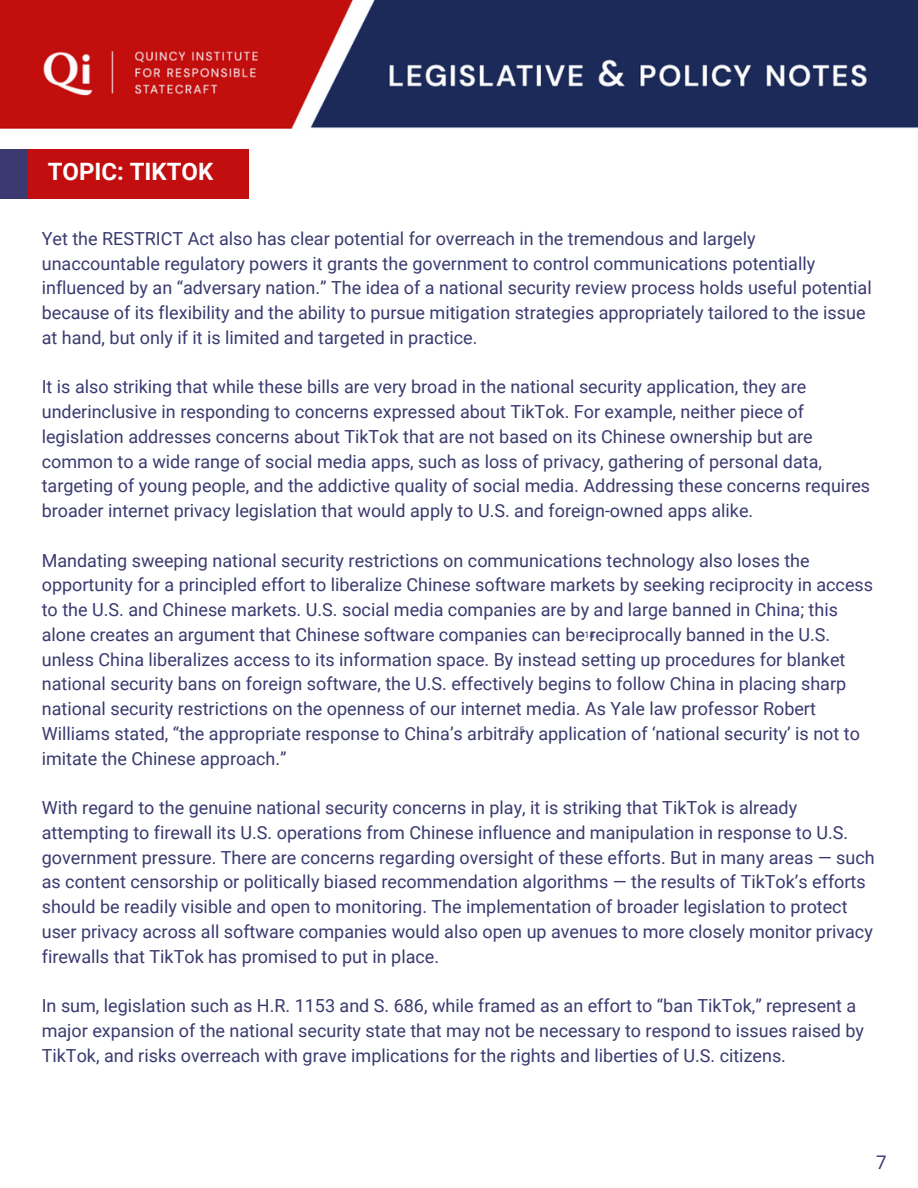
<style>
.page{position:relative;width:918px;height:1188px;background:#fff}
.page>*{position:absolute;margin:0;border:0;box-sizing:border-box;transform-origin:0 0}
.t1{font:700 24px "Roboto";color:#fff}
.t2{font:18.75px "Roboto";color:#3a3a70}
.t3{font:18px/24.8px "Roboto";color:#3a3a70}
.t4{font:9px "Roboto";color:#3a3a70}
</style>
<div class="page">
<img style="left:0;top:0;width:918px;height:128px">
<div style="left:0;top:149px;width:56px;height:49px;background:#3a3a70"></div>
<div style="left:28px;top:149px;width:221px;height:49px;background:#c20e0f"></div>
<p class="t1" style="left:48px;top:158px;width:167px">TOPIC: TIKTOK</p>
<p class="t3" style="left:42px;top:226px;width:831px">Yet the RESTRICT Act also has clear potential for overreach in the tremendous and largely unaccountable regulatory powers it grants the government to control communications potentially influenced by an “adversary nation.” The idea of a national security review process holds useful potential because of its flexibility and the ability to pursue mitigation strategies appropriately tailored to the issue at hand, but only if it is limited and targeted in practice.</p>
<p class="t3" style="left:42px;top:375px;width:830px">It is also striking that while these bills are very broad in the national security application, they are underinclusive in responding to concerns expressed about TikTok. For example, neither piece of legislation addresses concerns about TikTok that are not based on its Chinese ownership but are common to a wide range of social media apps, such as loss of privacy, gathering of personal data, targeting of young people, and the addictive quality of social media. Addressing these concerns requires broader internet privacy legislation that would apply to U.S. and foreign-owned apps alike.</p>
<p class="t3" style="left:42px;top:548px;width:833px">Mandating sweeping national security restrictions on communications technology also loses the opportunity for a principled effort to liberalize Chinese software markets by seeking reciprocity in access to the U.S. and Chinese markets. U.S. social media companies are by and large banned in China; this alone creates an argument that Chinese software companies can be reciprocally banned in the U.S. unless China liberalizes access to its information space. By instead setting up procedures for blanket national security bans on foreign software, the U.S. effectively begins to follow China in placing sharp national security restrictions on the openness of our internet media. As Yale law professor Robert Williams stated, “the appropriate response to China’s arbitrary application of ‘national security’ is not to imitate the Chinese approach.”</p>
<p class="t3" style="left:42px;top:796px;width:834px">With regard to the genuine national security concerns in play, it is striking that TikTok is already attempting to firewall its U.S. operations from Chinese influence and manipulation in response to U.S. government pressure. There are concerns regarding oversight of these efforts. But in many areas — such as content censorship or politically biased recommendation algorithms — the results of TikTok’s efforts should be readily visible and open to monitoring. The implementation of broader legislation to protect user privacy across all software companies would also open up avenues to more closely monitor privacy firewalls that TikTok has promised to put in place.</p>
<p class="t3" style="left:42px;top:994px;width:824px">In sum, legislation such as H.R. 1153 and S. 686, while framed as an effort to “ban TikTok,” represent a major expansion of the national security state that may not be necessary to respond to issues raised by<br>TikTok, and risks overreach with grave implications for the rights and liberties of U.S. citizens.</p>
<p class="t4" style="left:585px;top:630px;width:12px">14</p>
<p class="t4" style="left:514px;top:725px;width:12px">15</p>
<p class="t2" style="left:876px;top:1152px;width:12px">7</p>
</div>
